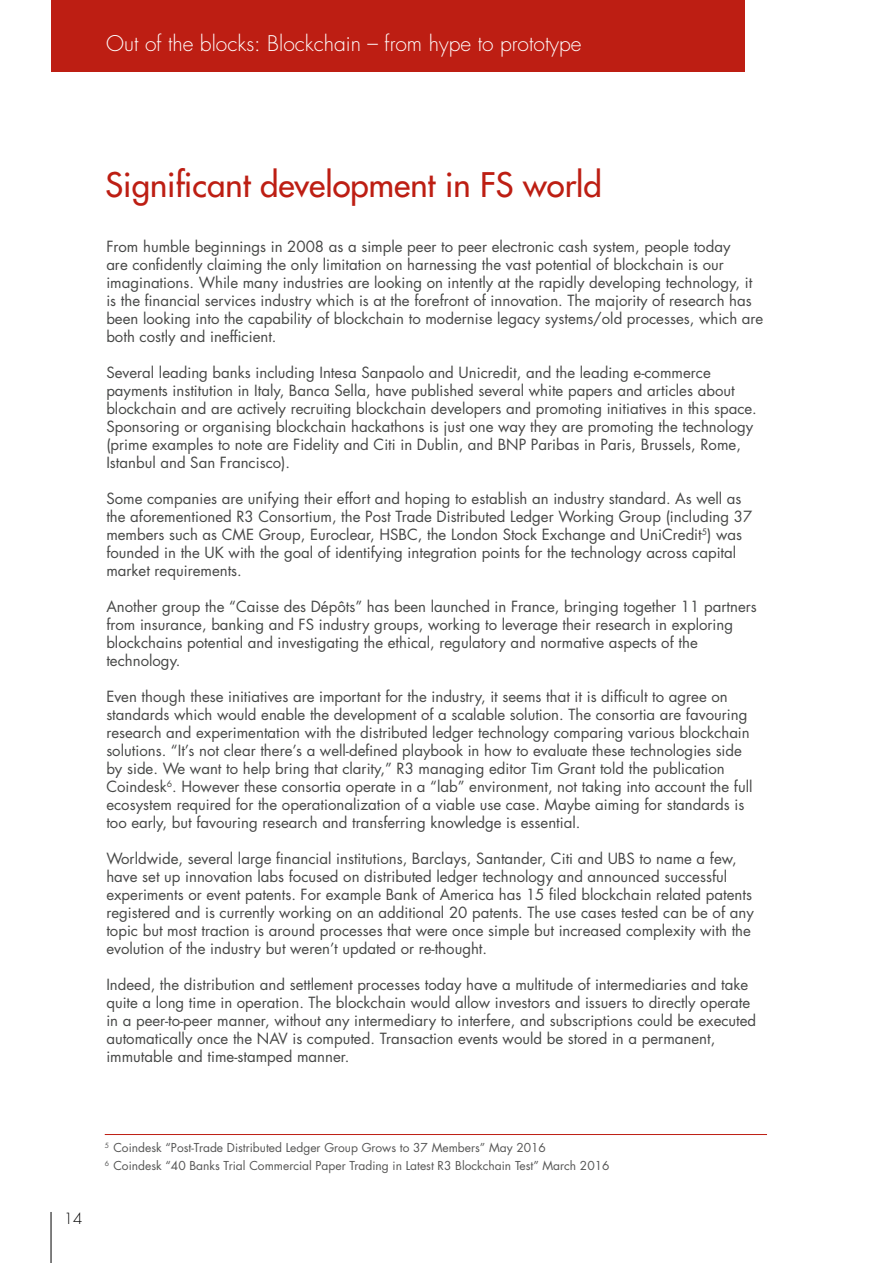
<style>
.page{position:relative;width:893px;height:1263px;background:#fff}
.page>*{position:absolute;margin:0;border:0;box-sizing:border-box;transform-origin:0 0}
.t1{font:33px "Futura";color:#bd1e13}
.t2{font:300 21px "Futura";color:#fff}
.t3{font:15px/18px "Futura";color:#474847}
.t4{font:300 15px "Futura";color:#000}
.t5{font:12px/18px "Futura";color:#565655}
</style>
<div class="page">
<hr style="left:51px;top:1212px;width:1px;height:51px;background:#000">
<div style="left:51px;top:0;width:693px;height:72px;background:#bd1e13"></div>
<hr style="left:105px;top:1134px;width:662px;height:1px;background:#bd1e13">
<h2 class="t2" style="left:106px;top:30px;width:477px">Out of the blocks: Blockchain – from hype to prototype</h2>
<h1 class="t1" style="left:106px;top:164px;width:498px">Significant development in FS world</h1>
<p class="t3" style="left:106px;top:237px;width:659px">From humble beginnings in 2008 as a simple peer to peer electronic cash system, people today<br>are confidently claiming the only limitation on harnessing the vast potential of blockchain is our imaginations. While many industries are looking on intently at the rapidly developing technology, it is the financial services industry which is at the forefront of innovation. The majority of research has been looking into the capability of blockchain to modernise legacy systems/old processes, which are both costly and inefficient.</p>
<p class="t3" style="left:106px;top:363px;width:652px">Several leading banks including Intesa Sanpaolo and Unicredit, and the leading e-commerce payments institution in Italy, Banca Sella, have published several white papers and articles about blockchain and are actively recruiting blockchain developers and promoting initiatives in this space.<br>Sponsoring or organising blockchain hackathons is just one way they are promoting the technology (prime examples to note are Fidelity and Citi in Dublin, and BNP Paribas in Paris, Brussels, Rome, Istanbul and San Francisco).</p>
<p class="t3" style="left:106px;top:489px;width:647px">Some companies are unifying their effort and hoping to establish an industry standard. As well as the aforementioned R3 Consortium, the Post Trade Distributed Ledger Working Group (including 37 members such as CME Group, Euroclear, HSBC, the London Stock Exchange and UniCredit<sup>5</sup>) was founded in the UK with the goal of identifying integration points for the technology across capital market requirements.</p>
<p class="t3" style="left:106px;top:597px;width:652px">Another group the “Caisse des Dépôts” has been launched in France, bringing together 11 partners from insurance, banking and FS industry groups, working to leverage their research in exploring blockchains potential and investigating the ethical, regulatory and normative aspects of the technology.</p>
<p class="t3" style="left:106px;top:687px;width:648px">Even though these initiatives are important for the industry, it seems that it is difficult to agree on standards which would enable the development of a scalable solution. The consortia are favouring research and experimentation with the distributed ledger technology comparing various blockchain solutions. “It’s not clear there’s a well-defined playbook in how to evaluate these technologies side by side. We want to help bring that clarity,” R3 managing editor Tim Grant told the publication Coindesk<sup>6</sup>. However these consortia operate in a “lab” environment, not taking into account the full ecosystem required for the operationalization of a viable use case. Maybe aiming for standards is too early, but favouring research and transferring knowledge is essential.</p>
<p class="t3" style="left:106px;top:849px;width:649px">Worldwide, several large financial institutions, Barclays, Santander, Citi and UBS to name a few, have set up innovation labs focused on distributed ledger technology and announced successful experiments or event patents. For example Bank of America has 15 filed blockchain related patents registered and is currently working on an additional 20 patents. The use cases tested can be of any topic but most traction is around processes that were once simple but increased complexity with the evolution of the industry but weren’t updated or re-thought.</p>
<p class="t3" style="left:106px;top:975px;width:651px">Indeed, the distribution and settlement processes today have a multitude of intermediaries and take quite a long time in operation. The blockchain would allow investors and issuers to directly operate in a peer-to-peer manner, without any intermediary to interfere, and subscriptions could be executed automatically once the NAV is computed. Transaction events would be stored in a permanent, immutable and time-stamped manner.</p>
<p class="t4" style="left:64px;top:1209px;width:20px">14</p>
<p class="t5" style="left:105px;top:1138px;width:506px"><sup>5</sup> Coindesk “Post-Trade Distributed Ledger Group Grows to 37 Members” May 2016<br><sup>6</sup> Coindesk “40 Banks Trial Commercial Paper Trading in Latest R3 Blockchain Test” March 2016</p>
</div>
